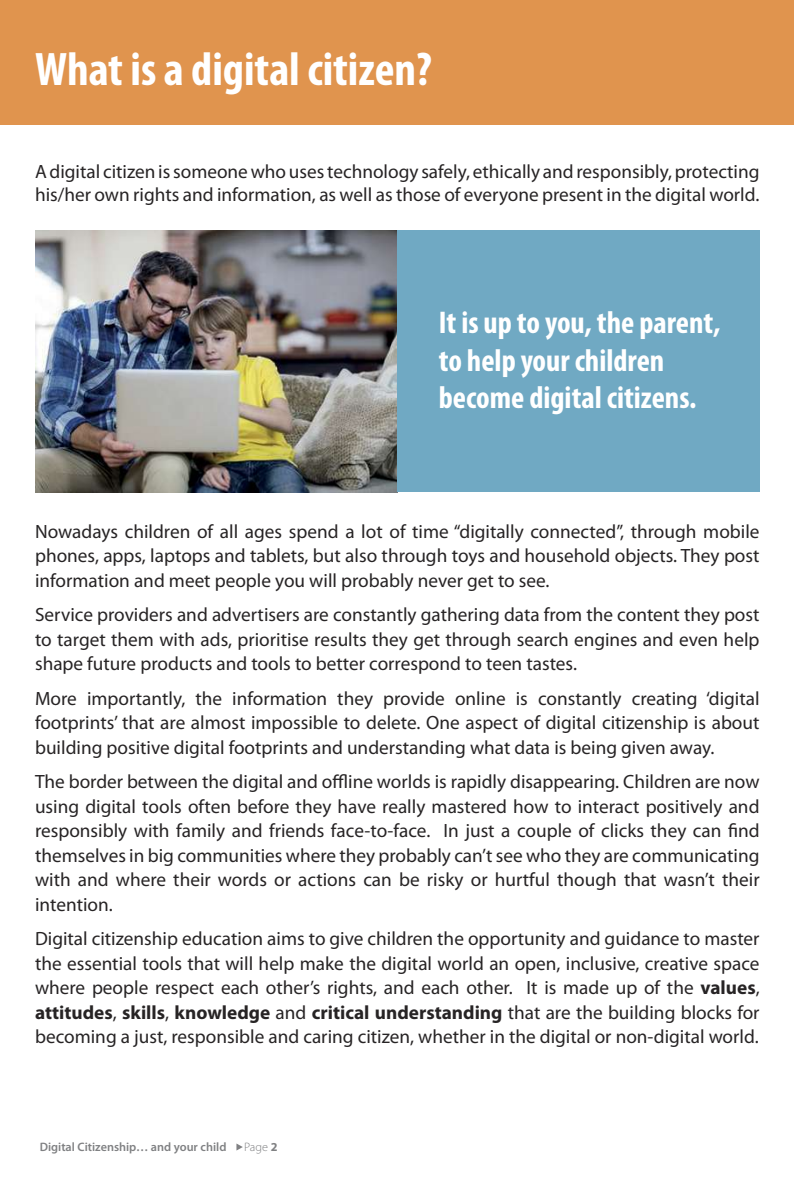
<style>
.page{position:relative;width:794px;height:1191px;background:#fff}
.page>*{position:absolute;margin:0;border:0;box-sizing:border-box;transform-origin:0 0}
.t1{font:700 condensed 47.25px "Myriad Pro";color:#fff}
.t2{font:700 condensed 31.5px/37.8px "Myriad Pro";color:#fff}
.t3{font:19.25px/24.5px "Myriad Pro";color:#272425;text-align:justify}
.t4{font:600 12.25px "Myriad Pro";color:#808183}
.t5{font:300 12.25px "Myriad Pro";color:#808183}
.s1{font-weight:700}
</style>
<div class="page">
<img style="left:35px;top:230px;width:362px;height:262px">
<svg style="left:236px;top:1143px;width:7px;height:7px"></svg>
<div style="left:0;top:0;width:794px;height:125px;background:#e0944e"></div>
<div style="left:397px;top:230px;width:362px;height:262px;background:#70a9c3"></div>
<h1 class="t1" style="left:35px;top:52px;width:398px">What is a digital citizen?</h1>
<p class="t3" style="left:35px;top:162px;width:726px;line-height:22.8px">A digital citizen is someone who uses technology safely, ethically and responsibly, protecting his/her own rights and information, as well as those of everyone present in the digital world.</p>
<h2 class="t2" style="left:439px;top:306px;width:283px">It is up to you, the parent, to help your children become digital citizens.</h2>
<p class="t3" style="left:35px;top:521px;width:726px">Nowadays children of all ages spend a lot of time “digitally connected”, through mobile phones, apps, laptops and tablets, but also through toys and household objects. They post information and meet people you will probably never get to see.</p>
<p class="t3" style="left:35px;top:604px;width:726px">Service providers and advertisers are constantly gathering data from the content they post to target them with ads, prioritise results they get through search engines and even help shape future products and tools to better correspond to teen tastes.</p>
<p class="t3" style="left:35px;top:687px;width:726px">More importantly, the information they provide online is constantly creating ‘digital footprints’ that are almost impossible to delete. One aspect of digital citizenship is about building positive digital footprints and understanding what data is being given away.</p>
<p class="t3" style="left:35px;top:771px;width:726px">The border between the digital and offline worlds is rapidly disappearing. Children are now using digital tools often before they have really mastered how to interact positively and responsibly with family and friends face-to-face. In just a couple of clicks they can find themselves in big communities where they probably can’t see who they are communicating with and where their words or actions can be risky or hurtful though that wasn’t their intention.</p>
<p class="t3" style="left:35px;top:928px;width:726px">Digital citizenship education aims to give children the opportunity and guidance to master the essential tools that will help make the digital world an open, inclusive, creative space where people respect each other’s rights, and each other. It is made up of the <span class="s1">values</span>, <span class="s1">attitudes</span>, <span class="s1">skills</span>, <span class="s1">knowledge</span> and <span class="s1">critical understanding</span> that are the building blocks for becoming a just, responsible and caring citizen, whether in the digital or non-digital world.</p>
<p class="t4" style="left:40px;top:1141px;width:188px">Digital Citizenship… and your child</p>
<p class="t5" style="left:244px;top:1141px;width:35px">Page <span class="s1">2</span></p>
</div>
